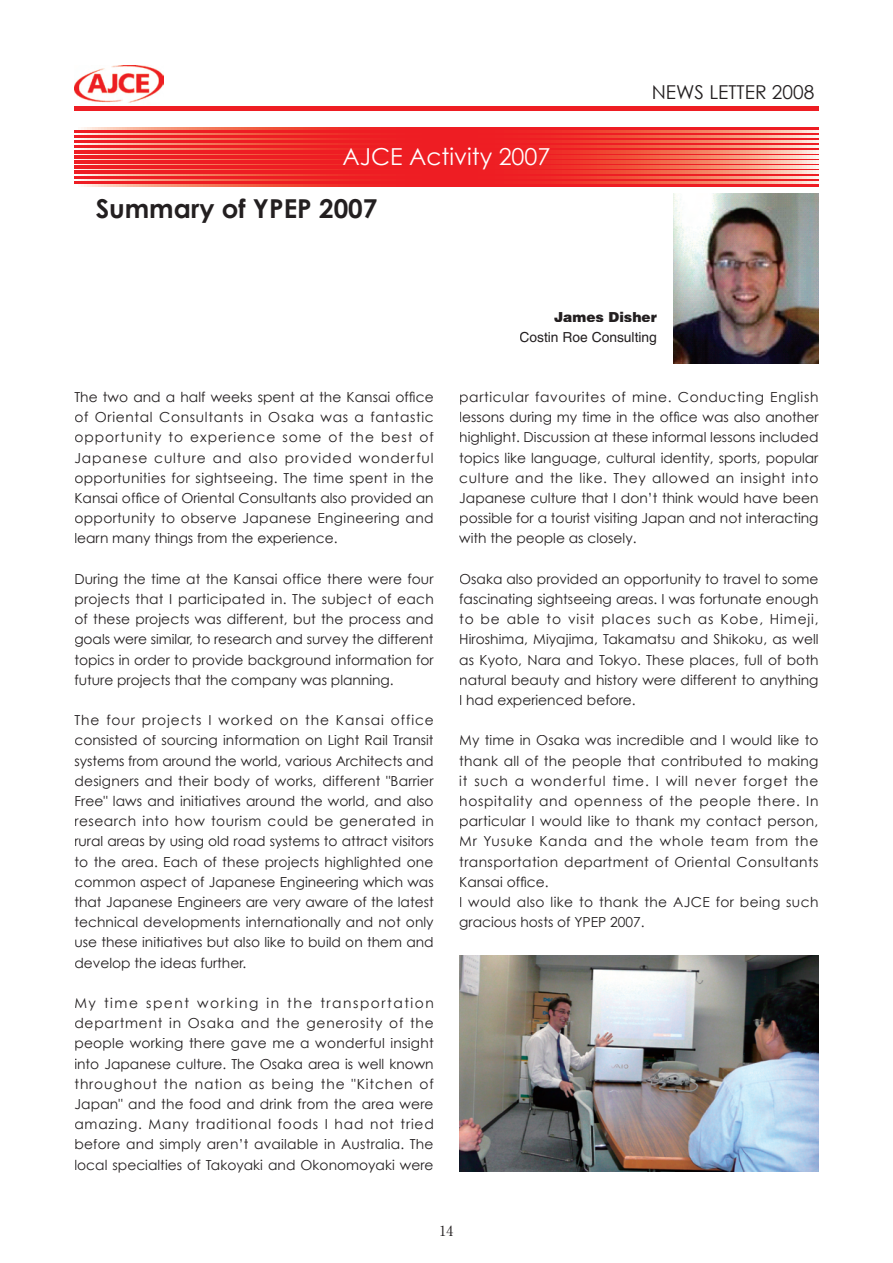
<style>
.page{position:relative;width:893px;height:1263px;background:#fff}
.page>*{position:absolute;margin:0;border:0;box-sizing:border-box;transform-origin:0 0}
.t1{font:700 26.1px "Century Gothic";color:#231f20}
.t2{font:23.4px "Century Gothic";color:#fff}
.t3{font:19.2px "Century Gothic";color:#231f20}
.t4{font:13.8px/20.2px "Century Gothic";letter-spacing:.005em;color:#231f20;text-align:justify}
.t5{font:13.8px/20.2px "Century Gothic";letter-spacing:.03em;color:#231f20}
.t6{font:13.8px "Helvetica";color:#231f20}
.t7{font:900 13.8px "Helvetica";color:#231f20}
.t8{font:13.8px "Ryumin Pro";color:#231f20}
</style>
<div class="page">
<img style="left:74px;top:66px;width:90px;height:37px">
<div style="left:74px;top:106px;width:745px;height:5px;background:#ee1d23"></div>
<img style="left:674px;top:193px;width:145px;height:171px">
<img style="left:459px;top:956px;width:360px;height:215px">
<svg style="left:74px;top:128px;width:745px;height:58px;background:#f0413d"></svg>
<svg style="left:74px;top:130px;width:745px;height:3px;background:#f0403b"></svg>
<svg style="left:74px;top:135px;width:745px;height:3px;background:#f0403b"></svg>
<svg style="left:74px;top:140px;width:745px;height:3px;background:#f0403b"></svg>
<svg style="left:74px;top:145px;width:745px;height:3px;background:#f0403b"></svg>
<svg style="left:74px;top:151px;width:745px;height:2px"></svg>
<svg style="left:74px;top:156px;width:745px;height:2px"></svg>
<svg style="left:74px;top:161px;width:745px;height:2px"></svg>
<svg style="left:74px;top:166px;width:745px;height:2px"></svg>
<svg style="left:74px;top:171px;width:745px;height:2px"></svg>
<svg style="left:74px;top:176px;width:745px;height:3px;background:#f0403b"></svg>
<svg style="left:74px;top:181px;width:745px;height:3px;background:#f0403b"></svg>
<h2 class="t2" style="left:342px;top:143px;width:210px">AJCE Activity 2007</h2>
<h1 class="t1" style="left:96px;top:192px;width:283px">Summary of YPEP 2007</h1>
<h3 class="t3" style="left:652px;top:81px;width:164px">NEWS LETTER 2008</h3>
<p class="t4" style="left:74px;top:387px;width:361px">The two and a half weeks spent at the Kansai office of Oriental Consultants in Osaka was a fantastic opportunity to experience some of the best of Japanese culture and also provided wonderful opportunities for sightseeing. The time spent in the Kansai office of Oriental Consultants also provided an opportunity to observe Japanese Engineering and learn many things from the experience.</p>
<p class="t4" style="left:74px;top:568px;width:361px">During the time at the Kansai office there were four projects that I participated in. The subject of each of these projects was different, but the process and goals were similar, to research and survey the different topics in order to provide background information for future projects that the company was planning.</p>
<p class="t4" style="left:74px;top:710px;width:361px">The four projects I worked on the Kansai office consisted of sourcing information on Light Rail Transit systems from around the world, various Architects and designers and their body of works, different "Barrier Free" laws and initiatives around the world, and also research into how tourism could be generated in rural areas by using old road systems to attract visitors to the area. Each of these projects highlighted one common aspect of Japanese Engineering which was that Japanese Engineers are very aware of the latest technical developments internationally and not only use these initiatives but also like to build on them and develop the ideas further.</p>
<p class="t4" style="left:74px;top:993px;width:361px">My time spent working in the transportation department in Osaka and the generosity of the people working there gave me a wonderful insight into Japanese culture. The Osaka area is well known throughout the nation as being the "Kitchen of Japan" and the food and drink from the area were amazing. Many traditional foods I had not tried before and simply aren’t available in Australia. The local specialties of Takoyaki and Okonomoyaki were</p>
<p class="t7" style="left:554px;top:308px;width:104px">James Disher</p>
<p class="t6" style="left:519px;top:329px;width:139px">Costin Roe Consulting</p>
<p class="t4" style="left:459px;top:387px;width:361px">particular favourites of mine. Conducting English lessons during my time in the office was also another highlight. Discussion at these informal lessons included topics like language, cultural identity, sports, popular culture and the like. They allowed an insight into Japanese culture that I don’t think would have been possible for a tourist visiting Japan and not interacting with the people as closely.</p>
<p class="t4" style="left:459px;top:568px;width:361px">Osaka also provided an opportunity to travel to some fascinating sightseeing areas. I was fortunate enough to be able to visit places such as Kobe, Himeji, Hiroshima, Miyajima, Takamatsu and Shikoku, as well as Kyoto, Nara and Tokyo. These places, full of both natural beauty and history were different to anything I had experienced before.</p>
<p class="t5" style="left:459px;top:730px;width:361px">My time in Osaka was incredible and I would like to thank all of the people that contributed to making it such a wonderful time. I will never forget the hospitality and openness of the people there. In particular I would like to thank my contact person, Mr Yusuke Kanda and the whole team from the transportation department of Oriental Consultants Kansai office.<br>I would also like to thank the AJCE for being such gracious hosts of YPEP 2007.</p>
<p class="t8" style="left:440px;top:1220px;width:15px">14</p>
</div>
